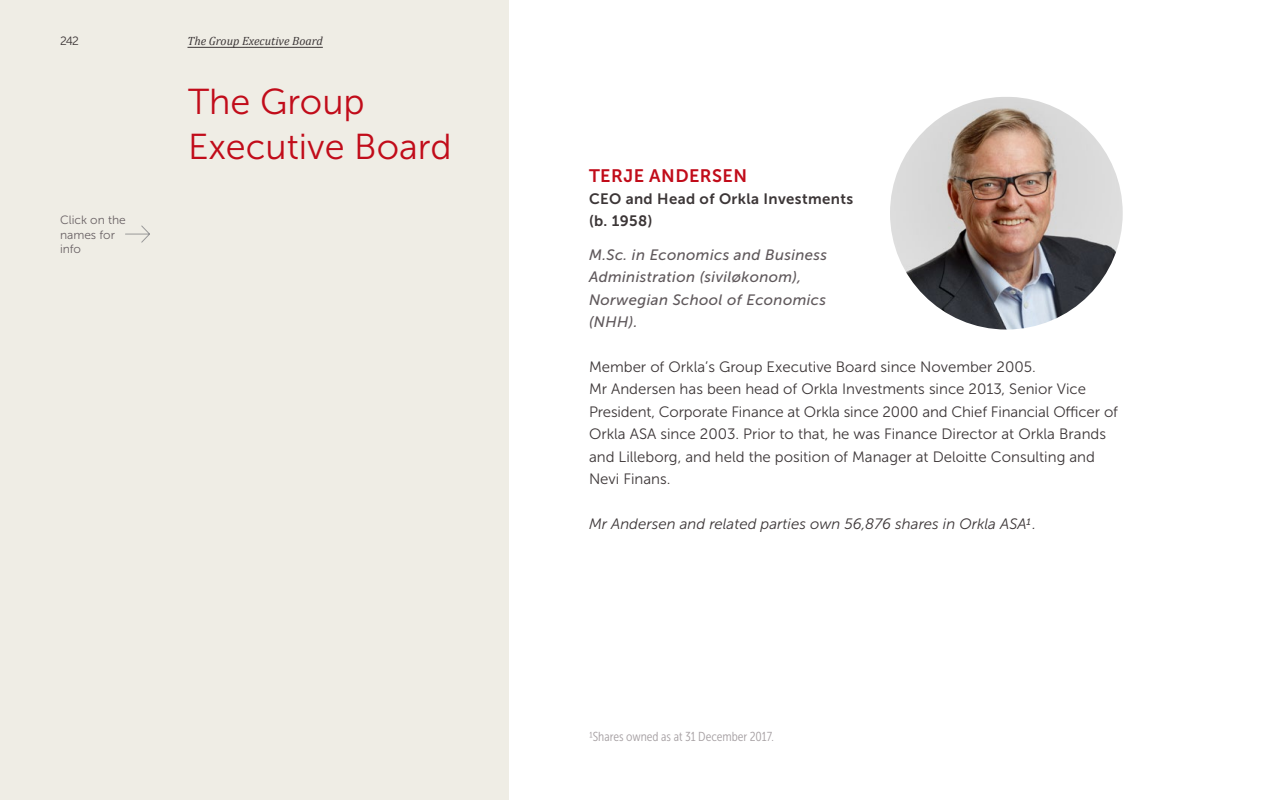
<style>
.page{position:relative;width:1280px;height:800px;background:#fff}
.page>*{position:absolute;margin:0;border:0;box-sizing:border-box;transform-origin:0 0}
.t1{font:36px/44.8px "Museo Sans 300";color:#c10c1a}
.t2{font:18px "Museo Sans 700";letter-spacing:.025em;color:#c10c1a}
.t3{font:15px/22.4px "Museo Sans 300";color:#3c3637}
.t4{font:italic 15px/22.4px "Museo Sans 500";letter-spacing:.025em;color:#5f585b}
.t5{font:italic 15px "Museo Sans 300";color:#3c3637}
.t6{font:15px/22.4px "Museo Sans 700";letter-spacing:.025em;color:#3c3637}
.t7{font:13px "Museo Sans Cond 300";color:#a6a0a3}
.t8{font:italic 12px "Cambria";color:#3c3637}
.t9{font:12px/14.4px "Museo Sans 300";color:#6a6265}
.t10{font:12px "Museo Sans 300";color:#3c3637}
</style>
<div class="page">
<img style="left:890px;top:97px;width:233px;height:233px;border-radius:115px">
<div style="left:0;top:0;width:509px;height:800px;background:#efede5"></div>
<hr style="left:188px;top:47px;width:135px;height:1px;background:#3c3637">
<svg style="left:125px;top:225px;width:25px;height:18px"></svg>
<p class="t10" style="left:60px;top:34px;width:21px">242</p>
<p class="t9" style="left:60px;top:213px;width:67px">Click on the names for info</p>
<p class="t8" style="left:188px;top:33px;width:137px">The Group Executive Board</p>
<h1 class="t1" style="left:188px;top:80px;width:265px">The Group<br>Executive Board</h1>
<p class="t2" style="left:589px;top:165px;width:160px">TERJE ANDERSEN</p>
<p class="t6" style="left:589px;top:188px;width:266px">CEO and Head of Orkla Investments (b. 1958)</p>
<p class="t4" style="left:589px;top:244px;width:240px">M.Sc. in Economics and Business<br>Administration (siviløkonom),<br>Norwegian School of Economics (NHH).</p>
<p class="t3" style="left:589px;top:356px;width:531px">Member of Orkla’s Group Executive Board since November 2005.<br>Mr Andersen has been head of Orkla Investments since 2013, Senior Vice President, Corporate Finance at Orkla since 2000 and Chief Financial Officer of Orkla ASA since 2003. Prior to that, he was Finance Director at Orkla Brands and Lilleborg, and held the position of Manager at Deloitte Consulting and Nevi Finans.</p>
<p class="t5" style="left:589px;top:516px;width:448px">Mr Andersen and related parties own 56,876 shares in Orkla ASA1.</p>
<p class="t7" style="left:589px;top:729px;width:186px">1Shares owned as at 31 December 2017.</p>
</div>
